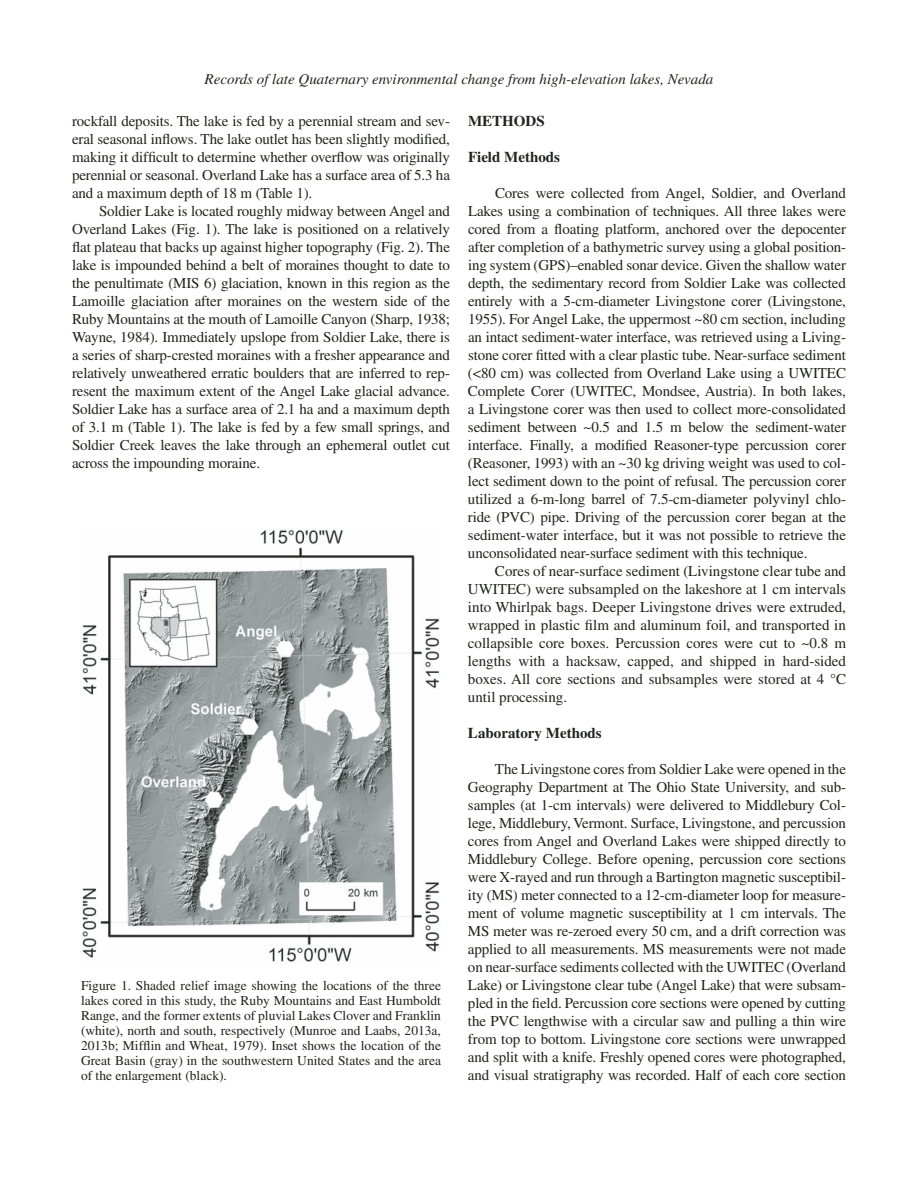
<style>
.page{position:relative;width:918px;height:1188px;background:#fff}
.page>*{position:absolute;margin:0;border:0;box-sizing:border-box;transform-origin:0 0}
.t1{font:15px/18px "Times";letter-spacing:-.01em;color:#20231e;text-align:justify}
.t2{font:italic 15px "Times";color:#20231e}
.t3{font:700 15px "Times";color:#20231e}
.t4{font:13.5px/15px "Times";color:#20231e;text-align:justify}
</style>
<div class="page">
<img style="left:81px;top:529px;width:359px;height:433px">
<p class="t2" style="left:205px;top:73px;width:510px">Records of late Quaternary environmental change from high-elevation lakes, Nevada</p>
<p class="t1" style="left:72px;top:113px;width:380px">rockfall deposits. The lake is fed by a perennial stream and sev&shy;eral seasonal inflows. The lake outlet has been slightly modified, making it difficult to determine whether overflow was originally perennial or seasonal. Overland Lake has a surface area of 5.3 ha and a maximum depth of 18 m (Table 1).</p>
<p class="t1" style="left:72px;top:203px;width:380px;text-indent:27px">Soldier Lake is located roughly midway between Angel and Overland Lakes (Fig. 1). The lake is positioned on a relatively flat plateau that backs up against higher topography (Fig. 2). The lake is impounded behind a belt of moraines thought to date to the penultimate (MIS 6) glaciation, known in this region as the Lamoille glaciation after moraines on the western side of the Ruby Mountains at the mouth of Lamoille Canyon (Sharp, 1938; Wayne, 1984). Immediately upslope from Soldier Lake, there is a series of sharp-crested moraines with a fresher appearance and relatively unweathered erratic boulders that are inferred to rep&shy;resent the maximum extent of the Angel Lake glacial advance.<br>Soldier Lake has a surface area of 2.1 ha and a maximum depth of 3.1 m (Table 1). The lake is fed by a few small springs, and Soldier Creek leaves the lake through an ephemeral outlet cut across the impounding moraine.</p>
<p class="t3" style="left:468px;top:116px;width:78px">METHODS</p>
<p class="t3" style="left:468px;top:152px;width:94px">Field Methods</p>
<p class="t1" style="left:468px;top:185px;width:380px;text-indent:27px">Cores were collected from Angel, Soldier, and Overland Lakes using a combination of techniques. All three lakes were cored from a floating platform, anchored over the depocenter after completion of a bathymetric survey using a global position&shy;ing system (GPS)–enabled sonar device. Given the shallow water depth, the sedimentary record from Soldier Lake was collected entirely with a 5-cm-diameter Livingstone corer (Livingstone, 1955). For Angel Lake, the uppermost ~80 cm section, including an intact sediment-water interface, was retrieved using a Living&shy;stone corer fitted with a clear plastic tube. Near-surface sediment (&lt;80 cm) was collected from Overland Lake using a UWITEC Complete Corer (UWITEC, Mondsee, Austria). In both lakes, a Livingstone corer was then used to collect more-consolidated sediment between ~0.5 and 1.5 m below the sediment-water interface. Finally, a modified Reasoner-type percussion corer (Reasoner, 1993) with an ~30 kg driving weight was used to col&shy;lect sediment down to the point of refusal. The percussion corer utilized a 6-m-long barrel of 7.5-cm-diameter polyvinyl chlo&shy;ride (PVC) pipe. Driving of the percussion corer began at the sediment-water interface, but it was not possible to retrieve the unconsolidated near-surface sediment with this technique.</p>
<p class="t1" style="left:468px;top:563px;width:380px;text-indent:27px">Cores of near-surface sediment (Livingstone clear tube and UWITEC) were subsampled on the lakeshore at 1 cm intervals into Whirlpak bags. Deeper Livingstone drives were extruded, wrapped in plastic film and aluminum foil, and transported in collapsible core boxes. Percussion cores were cut to ~0.8 m lengths with a hacksaw, capped, and shipped in hard-sided boxes. All core sections and subsamples were stored at 4 °C until processing.</p>
<p class="t3" style="left:468px;top:728px;width:135px">Laboratory Methods</p>
<p class="t1" style="left:468px;top:761px;width:380px;text-indent:27px">The Livingstone cores from Soldier Lake were opened in the Geography Department at The Ohio State University, and sub&shy;samples (at 1-cm intervals) were delivered to Middlebury Col&shy;lege, Middlebury, Vermont. Surface, Livingstone, and percussion cores from Angel and Overland Lakes were shipped directly to Middlebury College. Before opening, percussion core sections were X-rayed and run through a Bartington magnetic susceptibil&shy;ity (MS) meter connected to a 12-cm-diameter loop for measure&shy;ment of volume magnetic susceptibility at 1 cm intervals. The MS meter was re-zeroed every 50 cm, and a drift correction was applied to all measurements. MS measurements were not made on near-surface sediments collected with the UWITEC (Overland Lake) or Livingstone clear tube (Angel Lake) that were subsam&shy;pled in the field. Percussion core sections were opened by cutting the PVC lengthwise with a circular saw and pulling a thin wire from top to bottom. Livingstone core sections were unwrapped and split with a knife. Freshly opened cores were photographed, and visual stratigraphy was recorded. Half of each core section</p>
<p class="t4" style="left:81px;top:979px;width:362px">Figure 1. Shaded relief image showing the locations of the three lakes cored in this study, the Ruby Mountains and East Humboldt Range, and the former extents of pluvial Lakes Clover and Franklin (white), north and south, respectively (Munroe and Laabs, 2013a, 2013b; Mifflin and Wheat, 1979). Inset shows the location of the Great Basin (gray) in the southwestern United States and the area of the enlargement (black).</p>
</div>
